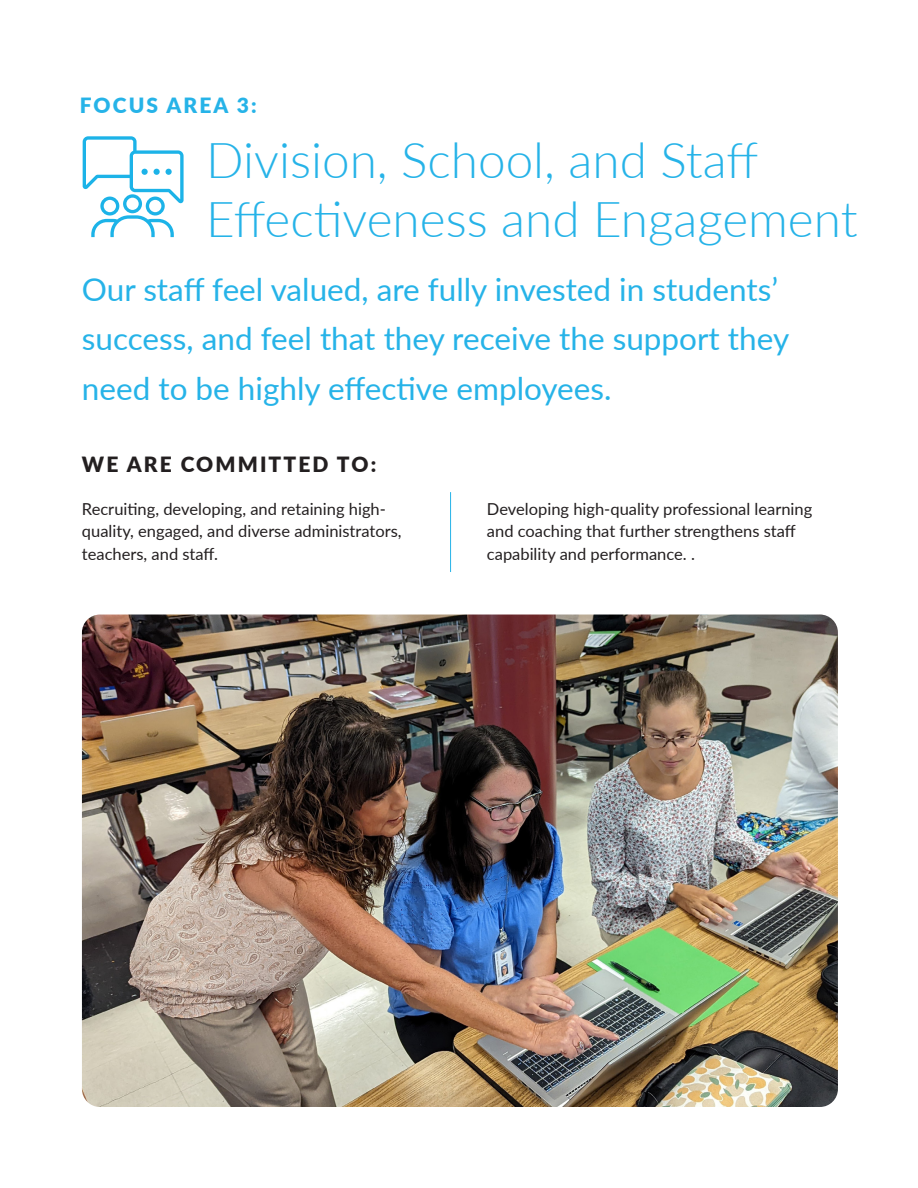
<style>
.page{position:relative;width:918px;height:1188px;background:#fff}
.page>*{position:absolute;margin:0;border:0;box-sizing:border-box;transform-origin:0 0}
.Focus_Title{font:300 49.5px/59.4px "Lato";color:#26b3e8}
.t1{font:31.5px/49.5px "Lato";color:#26b3e8}
.Focus_Area{font:900 21px "Lato";letter-spacing:.1em;color:#231f20}
.Focus_Area-2{font:900 21px "Lato";letter-spacing:.1em;color:#26b3e8}
.t2{font:16.5px/22.5px "Lato";color:#231f20}
</style>
<div class="page">
<img style="left:82px;top:615px;width:756px;height:492px">
<svg style="left:83px;top:136px;width:101px;height:101px"></svg>
<hr style="left:450px;top:492px;width:1px;height:80px;background:#26b3e8">
<p class="Focus_Area-2" style="left:80px;top:89px;width:178px">FOCUS AREA 3:</p>
<p class="Focus_Title" style="left:206px;top:129px;width:653px">Division, School, and Staff<br>Effectiveness and Engagement</p>
<p class="t1" style="left:82px;top:263px;width:709px">Our staff feel valued, are fully invested in students’ success, and feel that they receive the support they need to be highly effective employees.</p>
<p class="Focus_Area" style="left:82px;top:448px;width:296px">WE ARE COMMITTED TO:</p>
<p class="t2" style="left:82px;top:497px;width:321px">Recruiting, developing, and retaining high&shy;quality, engaged, and diverse administrators, teachers, and staff.</p>
<p class="t2" style="left:487px;top:497px;width:327px">Developing high-quality professional learning and coaching that further strengthens staff capability and performance. .</p>
</div>
